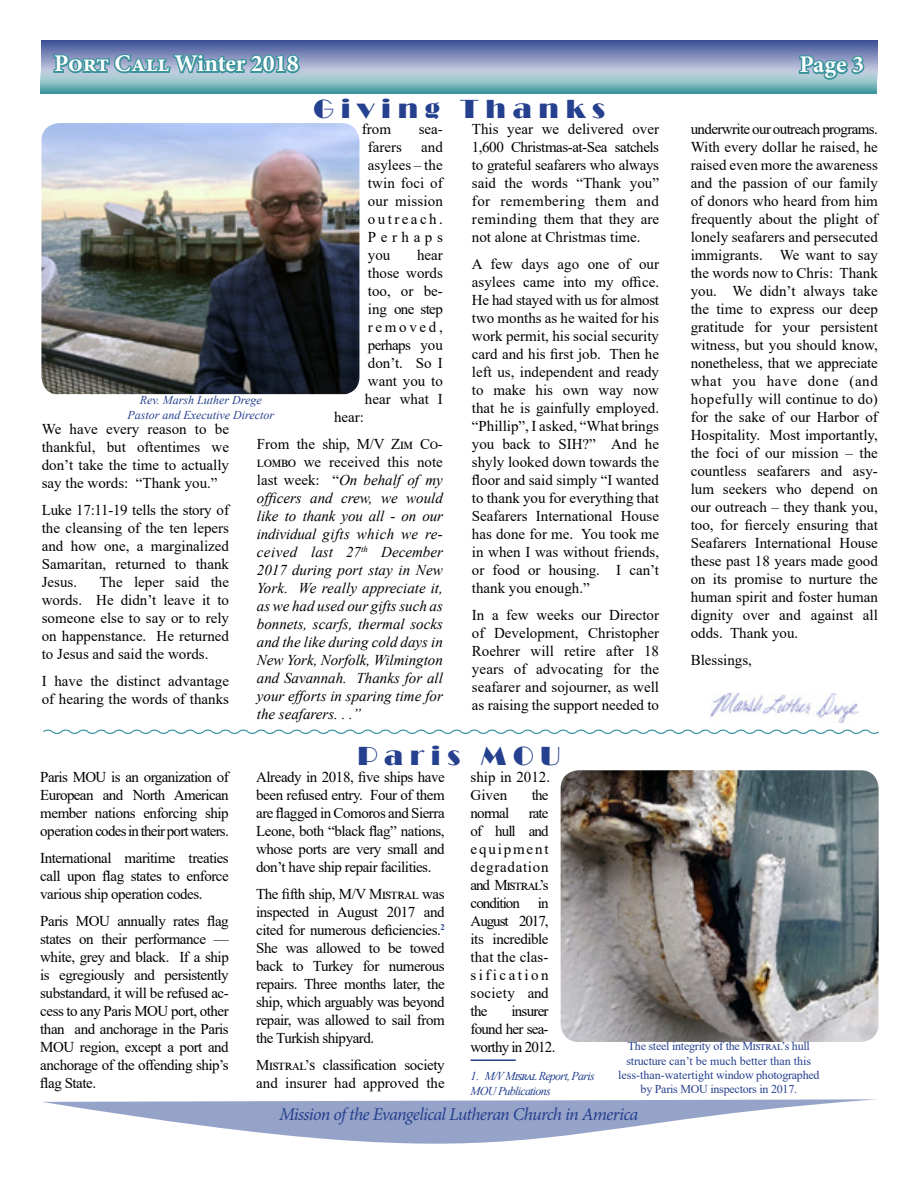
<style>
.page{position:relative;width:918px;height:1188px;background:#fff}
.page>*{position:absolute;margin:0;border:0;box-sizing:border-box;transform-origin:0 0}
.t1{font:27px "Broadway";letter-spacing:.25em;color:#25408f}
.t2{font:700 24px "Minion Pro";color:#fff}
.t3{font:italic 18px "Minion Pro";letter-spacing:-.04em;color:#25408f}
.t4{font:15px/18px "Times New Roman";color:#000;text-align:justify}
.t5{font:italic 15px/18px "Times New Roman";color:#000;text-align:justify}
.t6{font:15px/18px "Times New Roman";letter-spacing:-.05em;color:#000}
.t7{font:12px/14.4px "Times New Roman";letter-spacing:-.02em;color:#25408f;text-align:center}
.t8{font:italic 12px/14.4px "Times New Roman";color:#25408f;text-align:center}
.t9{font:italic 12px/14.4px "Times New Roman";letter-spacing:-.06em;color:#25408f}
.s1{font-style:normal}
</style>
<div class="page">
<svg style="left:42px;top:1099px;width:834px;height:45px"></svg>
<svg style="left:40px;top:40px;width:838px;height:54px;background:#7c9cba"></svg>
<svg style="left:52px;top:43px;width:249px;height:43px;background:#709bb5"></svg>
<svg style="left:797px;top:53px;width:69px;height:28px;background:#6fa3b5"></svg>
<img style="left:710px;top:694px;width:149px;height:29px">
<svg style="left:43px;top:729px;width:836px;height:5px"></svg>
<img style="left:41px;top:123px;width:318px;height:271px">
<img style="left:561px;top:770px;width:318px;height:272px">
<hr style="left:471px;top:1059px;width:45px;height:2px;background:#25408f">
<h2 class="t2" style="left:54px;top:47px;width:246px">Port Call Winter 2018</h2>
<h2 class="t2" style="left:799px;top:48px;width:66px">Page 3</h2>
<h1 class="t1" style="left:313px;top:94px;width:293px">Giving Thanks</h1>
<p class="t4" style="left:362px;top:119px;width:31px">from</p>
<p class="t4" style="left:419px;top:119px;width:26px">sea-</p>
<p class="t4" style="left:368px;top:137px;width:36px">farers</p>
<p class="t4" style="left:368px;top:137px;width:77px;text-indent:53px">and asylees – the twin foci of our mission outreach.<br>Perhaps you</p>
<p class="t4" style="left:365px;top:245px;width:80px;text-indent:52px">hear those words too, or be&shy;ing one step removed, perhaps you don’t. So I want you to hear what I</p>
<p class="t4" style="left:257px;top:403px;width:188px;line-height:27px;text-align:center">hear:<br>From the ship, M/V Zim Co-</p>
<p class="t5" style="left:257px;top:452px;width:188px"><span class="s1">lombo we received this note last week: “</span>On behalf of my officers and crew, we would like to thank you all - on our individual gifts which we re&shy;ceived last 27<sup>th</sup> December 2017 during port stay in New York. We really appreciate it, as we had used our gifts such as bonnets, scarfs, thermal socks and the like during cold days in New York, Norfolk, Wilmington and Savannah. Thanks for all your efforts in sparing time for the seafarers. . .”</p>
<p class="t8" style="left:127px;top:393px;width:148px">Rev. Marsh Luther Drege<br>Pastor and Executive Director</p>
<p class="t4" style="left:42px;top:420px;width:189px">We have every reason to be thankful, but oftentimes we don’t take the time to actually say the words: “Thank you.”</p>
<p class="t4" style="left:42px;top:501px;width:189px">Luke 17:11-19 tells the story of the cleansing of the ten lepers and how one, a marginalized Samaritan, returned to thank Jesus.</p>
<p class="t4" style="left:42px;top:573px;width:189px;text-indent:58px">The leper said the words. He didn’t leave it to someone else to say or to rely on happenstance. He returned to Jesus and said the words.</p>
<p class="t4" style="left:42px;top:672px;width:189px">I have the distinct advantage of hearing the words of thanks</p>
<p class="t4" style="left:472px;top:120px;width:189px">This year we delivered over 1,600 Christmas-at-Sea satchels to grateful seafarers who always said the words “Thank you” for remembering them and reminding them that they are not alone at Christmas time.</p>
<p class="t4" style="left:472px;top:255px;width:189px">A few days ago one of our asylees came into my office.<br>He had stayed with us for almost two months as he waited for his work permit, his social security card and his first job. Then he left us, independent and ready to make his own way now that he is gainfully employed. “Phillip”, I asked, “What brings you back to SIH?” And he shyly looked down towards the floor and said simply “I wanted to thank you for everything that Seafarers International House has done for me. You took me in when I was without friends, or food or housing. I can’t thank you enough.”</p>
<p class="t4" style="left:472px;top:606px;width:189px">In a few weeks our Director of Development, Christopher Roehrer will retire after 18 years of advocating for the seafarer and sojourner, as well as raising the support needed to</p>
<p class="t4" style="left:691px;top:119px;width:189px">underwrite our outreach programs.<br>With every dollar he raised, he raised even more the awareness and the passion of our family of donors who heard from him frequently about the plight of lonely seafarers and persecuted immigrants. We want to say the words now to Chris: Thank you. We didn’t always take the time to express our deep gratitude for your persistent witness, but you should know, nonetheless, that we appreciate what you have done (and hopefully will continue to do) for the sake of our Harbor of Hospitality. Most importantly, the foci of our mission – the countless seafarers and asy&shy;lum seekers who depend on our outreach – they thank you, too, for fiercely ensuring that Seafarers International House these past 18 years made good on its promise to nurture the human spirit and foster human dignity over and against all odds. Thank you.</p>
<p class="t4" style="left:691px;top:650px;width:63px">Blessings,</p>
<p class="t4" style="left:40px;top:767px;width:190px">Paris MOU is an organization of European and North American member nations enforcing ship operation codes in their port waters.</p>
<p class="t4" style="left:40px;top:848px;width:190px">International maritime treaties call upon flag states to enforce various ship operation codes.</p>
<p class="t4" style="left:40px;top:911px;width:190px">Paris MOU annually rates flag states on their performance — white, grey and black. If a ship is egregiously and persistently substandard, it will be refused ac&shy;cess to any Paris MOU port, other than and anchorage in the Paris MOU region, except a port and anchorage of the offending ship’s flag State.</p>
<h1 class="t1" style="left:357px;top:740px;width:205px">Paris MOU</h1>
<p class="t4" style="left:471px;top:767px;width:81px">ship in 2012.<br>Given</p>
<p class="t4" style="left:256px;top:767px;width:190px">Already in 2018, five ships have been refused entry. Four of them are flagged in Comoros and Sierra Leone, both “black flag” nations, whose ports are very small and don’t have ship repair facilities.</p>
<p class="t4" style="left:256px;top:884px;width:190px">The fifth ship, M/V Mistral was inspected in August 2017 and cited for numerous deficiencies.<sup>2<br></sup>She was allowed to be towed back to Turkey for numerous repairs. Three months later, the ship, which arguably was beyond repair, was allowed to sail from the Turkish shipyard.</p>
<p class="t4" style="left:256px;top:1055px;width:190px">Mistral’s classification society and insurer had approved the</p>
<p class="t4" style="left:532px;top:785px;width:18px">the</p>
<p class="t4" style="left:471px;top:803px;width:40px">normal</p>
<p class="t4" style="left:471px;top:803px;width:80px;text-indent:58px">rate of hull and equipment degradation and Mistral’s condition in August 2017, its incredible that the clas&shy;sification society and the</p>
<p class="t6" style="left:471px;top:1001px;width:86px;text-indent:41px">insurer found her sea&shy;worthy in 2012.</p>
<p class="t9" style="left:471px;top:1069px;width:126px">1. M/V Misral Report, Paris<br>MOU Publications</p>
<p class="t7" style="left:618px;top:1039px;width:203px">The steel integrity of the Mistral’s hull structure can’t be much better than this less-than-watertight window photographed by Paris MOU inspectors in 2017.</p>
<p class="t3" style="left:279px;top:1102px;width:361px">Mission of the Evangelical Lutheran Church in America</p>
</div>
